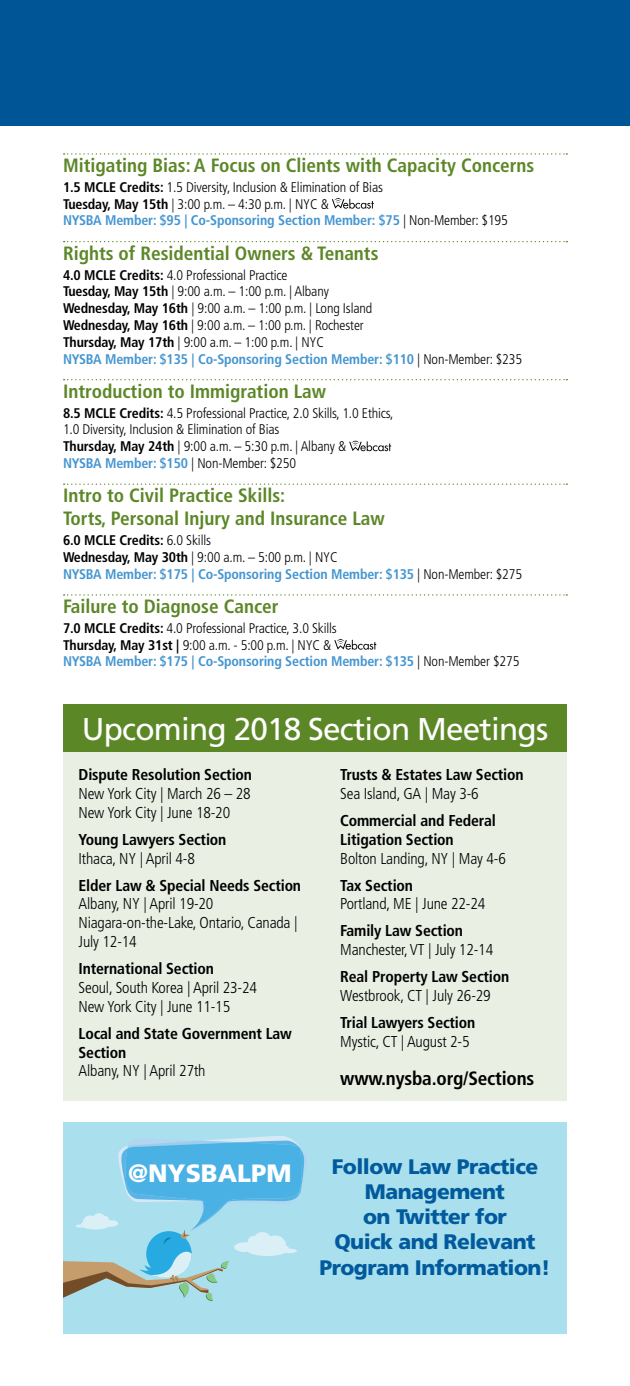
<style>
.page{position:relative;width:630px;height:1386px;background:#fff}
.page>*{position:absolute;margin:0;border:0;box-sizing:border-box;transform-origin:0 0}
.t1{font:31.5px "Frutiger";letter-spacing:-.025em;color:#fff}
.t2{font:900 25.03px "Frutiger";color:#fff}
.t3{font:900 21px/25.2px "Frutiger";letter-spacing:-.025em;color:#005a9c;text-align:center}
.t4{font:700 condensed 19.25px/23.1px "Frutiger";color:#5c8727}
.t5{font:700 condensed 19.25px "Frutiger";letter-spacing:-.01em;color:#000}
.t6{font:300 condensed 15.75px/18.9px "Frutiger";letter-spacing:-.01em;color:#000}
.t7{font:700 condensed 15.75px/18.9px "Frutiger";letter-spacing:-.01em;color:#000}
.t8{font:300 condensed 14px/16.8px "Frutiger";letter-spacing:-.01em;color:#000}
.t9{font:700 condensed 14px/16.8px "Frutiger";letter-spacing:-.01em;color:#4495d1}
.s1{font-weight:700}
.s2{font-weight:700;color:#4495d1}
.s3{color:#000}
.s4{font-weight:300;color:#000}
</style>
<div class="page">
<div style="left:63px;top:752px;width:504px;height:349px;background:#eaefe4"></div>
<div style="left:0;top:0;width:630px;height:126px;background:#005596"></div>
<div style="left:63px;top:704px;width:504px;height:48px;background:#5c8727"></div>
<svg style="left:64px;top:153px;width:503px;height:2px"></svg>
<svg style="left:64px;top:241px;width:503px;height:1px"></svg>
<svg style="left:64px;top:379px;width:503px;height:1px"></svg>
<svg style="left:64px;top:484px;width:503px;height:1px"></svg>
<svg style="left:64px;top:594px;width:503px;height:2px"></svg>
<svg style="left:332px;top:198px;width:42px;height:11px"></svg>
<svg style="left:349px;top:441px;width:42px;height:10px"></svg>
<svg style="left:334px;top:639px;width:42px;height:11px"></svg>
<div style="left:63px;top:1123px;width:504px;height:211px;background:#aadfed"></div>
<svg style="left:63px;top:1136px;width:242px;height:165px"></svg>
<h3 class="t4" style="left:63px;top:154px;width:473px">Mitigating Bias: A Focus on Clients with Capacity Concerns</h3>
<p class="t8" style="left:63px;top:179px;width:446px"><span class="s1">1.5 MCLE Credits:</span> 1.5 Diversity, Inclusion &amp; Elimination of Bias<br><span class="s1">Tuesday, May 15th</span> | 3:00 p.m. – 4:30 p.m. | NYC &amp;<br><span class="s2">NYSBA Member: $95 | Co-Sponsoring Section Member: $75</span> | Non-Member: $195</p>
<h3 class="t4" style="left:63px;top:241px;width:317px">Rights of Residential Owners &amp; Tenants</h3>
<p class="t8" style="left:63px;top:267px;width:461px"><span class="s1">4.0 MCLE Credits:</span> 4.0 Professional Practice<br><span class="s1">Tuesday, May 15th</span> | 9:00 a.m. – 1:00 p.m. | Albany<br><span class="s1">Wednesday, May 16th</span> | 9:00 a.m. – 1:00 p.m. | Long Island<br><span class="s1">Wednesday, May 16th</span> | 9:00 a.m. – 1:00 p.m. | Rochester<br><span class="s1">Thursday, May 17th</span> | 9:00 a.m. – 1:00 p.m. | NYC<br><span class="s2">NYSBA Member: $135 | Co-Sponsoring Section Member: $110</span> | Non-Member: $235</p>
<h3 class="t4" style="left:63px;top:379px;width:265px">Introduction to Immigration Law</h3>
<p class="t8" style="left:63px;top:405px;width:332px"><span class="s1">8.5 MCLE Credits:</span> 4.5 Professional Practice, 2.0 Skills, 1.0 Ethics, 1.0 Diversity, Inclusion &amp; Elimination of Bias<br><span class="s1">Thursday, May 24th</span> | 9:00 a.m. – 5:30 p.m. | Albany &amp;<br><span class="s2">NYSBA Member: $150</span> | Non-Member: $250</p>
<h3 class="t4" style="left:63px;top:484px;width:323px">Intro to Civil Practice Skills:<br>Torts, Personal Injury and Insurance Law</h3>
<p class="t9" style="left:63px;top:532px;width:461px"><span class="s3">6.0 MCLE Credits:</span> <span class="s4">6.0 Skills<br></span><span class="s3">Wednesday, May 30th</span> <span class="s4">| 9:00 a.m. – 5:00 p.m. | NYC<br></span>NYSBA Member: $175 | Co-Sponsoring Section Member: $135 <span class="s4">| Non-Member: $275</span></p>
<h3 class="t4" style="left:63px;top:595px;width:217px">Failure to Diagnose Cancer</h3>
<p class="t8" style="left:63px;top:620px;width:458px"><span class="s1">7.0 MCLE Credits:</span> 4.0 Professional Practice, 3.0 Skills<br><span class="s1">Thursday, May 31st |</span> 9:00 a.m. - 5:00 p.m. | NYC &amp;<br><span class="s2">NYSBA Member: $175 | Co-Sponsoring Section Member: $135</span> | Non-Member $275</p>
<h1 class="t1" style="left:82px;top:710px;width:468px">Upcoming 2018 Section Meetings</h1>
<p class="t7" style="left:79px;top:765px;width:175px">Dispute Resolution Section</p>
<p class="t6" style="left:79px;top:785px;width:174px">New York City | March 26 – 28<br>New York City | June 18-20</p>
<p class="t7" style="left:79px;top:830px;width:149px">Young Lawyers Section</p>
<p class="t6" style="left:79px;top:849px;width:118px">Ithaca, NY | April 4-8</p>
<p class="t7" style="left:79px;top:876px;width:224px">Elder Law &amp; Special Needs Section</p>
<p class="t6" style="left:79px;top:895px;width:221px">Albany, NY | April 19-20<br>Niagara-on-the-Lake, Ontario, Canada |<br>July 12-14</p>
<p class="t7" style="left:79px;top:959px;width:137px">International Section</p>
<p class="t6" style="left:79px;top:978px;width:180px">Seoul, South Korea | April 23-24<br>New York City | June 11-15</p>
<p class="t7" style="left:79px;top:1024px;width:215px">Local and State Government Law<br>Section</p>
<p class="t6" style="left:79px;top:1062px;width:129px">Albany, NY | April 27th</p>
<p class="t7" style="left:340px;top:765px;width:185px">Trusts &amp; Estates Law Section</p>
<p class="t6" style="left:340px;top:785px;width:140px">Sea Island, GA | May 3-6</p>
<p class="t7" style="left:340px;top:811px;width:157px">Commercial and Federal<br>Litigation Section</p>
<p class="t6" style="left:340px;top:849px;width:167px">Bolton Landing, NY | May 4-6</p>
<p class="t7" style="left:340px;top:876px;width:74px">Tax Section</p>
<p class="t6" style="left:340px;top:895px;width:147px">Portland, ME | June 22-24</p>
<p class="t7" style="left:340px;top:921px;width:124px">Family Law Section</p>
<p class="t6" style="left:340px;top:940px;width:154px">Manchester, VT | July 12-14</p>
<p class="t7" style="left:340px;top:967px;width:171px">Real Property Law Section</p>
<p class="t6" style="left:340px;top:986px;width:152px">Westbrook, CT | July 26-29</p>
<p class="t7" style="left:340px;top:1013px;width:137px">Trial Lawyers Section</p>
<p class="t6" style="left:340px;top:1032px;width:131px">Mystic, CT | August 2-5</p>
<h3 class="t5" style="left:340px;top:1067px;width:196px">www.nysba.org/Sections</h3>
<h2 class="t2" style="left:128px;top:1158px;width:165px">@NYSBALPM</h2>
<h3 class="t3" style="left:320px;top:1154px;width:232px">Follow Law Practice<br>Management<br>on Twitter for<br>Quick and Relevant<br>Program Information!</h3>
</div>
